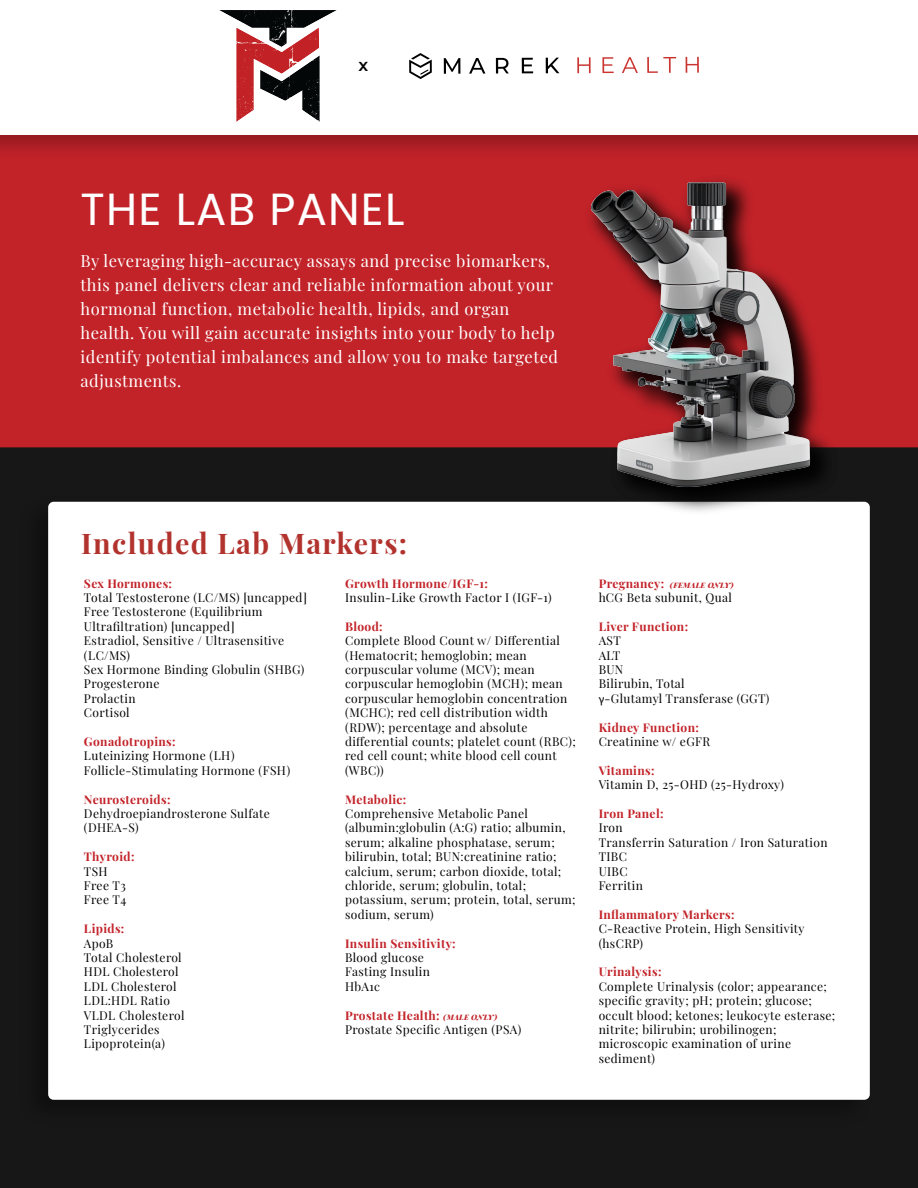
<style>
.page{position:relative;width:918px;height:1188px;background:#fff}
.page>*{position:absolute;margin:0;border:0;box-sizing:border-box;transform-origin:0 0}
.t1{font:45px "Poppins";letter-spacing:.025em;color:#fff}
.t2{font:700 28.5px "Playfair Display";letter-spacing:.05em;color:#b2332e}
.t3{font:600 17.1px "Montserrat";color:#000}
.t4{font:16.5px/24px "Playfair Display";letter-spacing:.03em;color:#fff}
.t5{font:12px/14.4px "Playfair Display";letter-spacing:.03em;color:#000}
.t6{font:700 12px "Playfair Display";letter-spacing:.03em;color:#c22329}
.t7{font:italic 900 7.5px "Playfair Display";letter-spacing:.03em;color:#c22329}
.s1{font-weight:700;color:#c22329}
.s2{font-weight:900;font-style:italic;font-size:7.5px;color:#c22329}
.s3{font-weight:700;font-style:normal;font-size:12px}
.s4{font-family:"Myriad Pro"}
</style>
<div class="page">
<div style="left:0;top:447px;width:918px;height:741px;background:#171717"></div>
<div style="left:48px;top:502px;width:822px;height:598px;background:#fff;border-radius:6px"></div>
<div style="left:0;top:168px;width:918px;height:279px;background:#c22329"></div>
<img style="left:579px;top:499px;width:264px;height:12px">
<img style="left:447px;top:171px;width:471px;height:328px">
<img style="left:0;top:135px;width:918px;height:33px">
<svg style="left:444px;top:58px;width:16px;height:16px"></svg>
<svg style="left:469px;top:58px;width:16px;height:16px"></svg>
<svg style="left:496px;top:58px;width:13px;height:16px"></svg>
<svg style="left:522px;top:58px;width:11px;height:15px"></svg>
<svg style="left:546px;top:58px;width:13px;height:15px"></svg>
<svg style="left:409px;top:53px;width:23px;height:26px"></svg>
<svg style="left:577px;top:57px;width:14px;height:16px"></svg>
<svg style="left:602px;top:57px;width:12px;height:16px"></svg>
<svg style="left:622px;top:57px;width:16px;height:16px"></svg>
<svg style="left:647px;top:57px;width:29px;height:16px"></svg>
<svg style="left:686px;top:57px;width:13px;height:16px"></svg>
<img style="left:221px;top:11px;width:114px;height:110px">
<h3 class="t3" style="left:359px;top:52px;width:11px">x</h3>
<h1 class="t1" style="left:81px;top:183px;width:326px">THE LAB PANEL</h1>
<p class="t4" style="left:81px;top:248px;width:479px">By leveraging high-accuracy assays and precise biomarkers, this panel delivers clear and reliable information about your hormonal function, metabolic health, lipids, and organ health. You will gain accurate insights into your body to help identify potential imbalances and allow you to make targeted adjustments.</p>
<h2 class="t2" style="left:81px;top:521px;width:328px">Included Lab Markers:</h2>
<p class="t6" style="left:345px;top:574px;width:144px">Growth Hormone/IGF-1:</p>
<p class="t5" style="left:345px;top:589px;width:208px">Insulin-Like Growth Factor I (IGF-1)</p>
<p class="t6" style="left:345px;top:617px;width:39px">Blood:</p>
<p class="t5" style="left:345px;top:633px;width:232px">Complete Blood Count w/ Differential (Hematocrit; hemoglobin; mean corpuscular volume (MCV); mean corpuscular hemoglobin (MCH); mean corpuscular hemoglobin concentration (MCHC); red cell distribution width (RDW); percentage and absolute differential counts; platelet count (RBC); red cell count; white blood cell count (WBC))</p>
<p class="t6" style="left:345px;top:790px;width:63px">Metabolic:</p>
<p class="t5" style="left:345px;top:805px;width:232px">Comprehensive Metabolic Panel (albumin:globulin (A:G) ratio; albumin, serum; alkaline phosphatase, serum; bilirubin, total; BUN:creatinine ratio; calcium, serum; carbon dioxide, total; chloride, serum; globulin, total; potassium, serum; protein, total, serum; sodium, serum)</p>
<p class="t6" style="left:345px;top:934px;width:112px">Insulin Sensitivity:</p>
<p class="t5" style="left:345px;top:949px;width:86px">Blood glucose<br>Fasting Insulin<br>HbA1c</p>
<p class="t5" style="left:345px;top:1007px;width:178px"><span class="s1">Prostate Health:</span> <span class="s2">(MALE ONLY)<br></span>Prostate Specific Antigen (PSA)</p>
<p class="t6" style="left:84px;top:574px;width:90px">Sex Hormones:</p>
<p class="t5" style="left:84px;top:589px;width:225px">Total Testosterone (LC/MS) [uncapped]<br>Free Testosterone (Equilibrium<br>Ultrafiltration) [uncapped]<br>Estradiol, Sensitive / Ultrasensitive (LC/MS)<br>Sex Hormone Binding Globulin (SHBG)<br>Progesterone<br>Prolactin<br>Cortisol</p>
<p class="t6" style="left:84px;top:732px;width:93px">Gonadotropins:</p>
<p class="t5" style="left:84px;top:748px;width:208px">Luteinizing Hormone (LH)<br>Follicle-Stimulating Hormone (FSH)</p>
<p class="t6" style="left:84px;top:790px;width:88px">Neurosteroids:</p>
<p class="t5" style="left:84px;top:805px;width:187px">Dehydroepiandrosterone Sulfate (DHEA-S)</p>
<p class="t6" style="left:84px;top:847px;width:52px">Thyroid:</p>
<p class="t5" style="left:84px;top:863px;width:44px">TSH<br>Free T3<br>Free T4</p>
<p class="t6" style="left:84px;top:919px;width:42px">Lipids:</p>
<p class="t5" style="left:84px;top:935px;width:102px">ApoB<br>Total Cholesterol<br>HDL Cholesterol<br>LDL Cholesterol<br>LDL:HDL Ratio<br>VLDL Cholesterol<br>Triglycerides<br>Lipoprotein(a)</p>
<p class="t7" style="left:599px;top:579px;width:136px"><span class="s3">Pregnancy:</span> (FEMALE ONLY)</p>
<p class="t5" style="left:599px;top:589px;width:135px">hCG Beta subunit, Qual</p>
<p class="t6" style="left:599px;top:617px;width:91px">Liver Function:</p>
<p class="t5" style="left:599px;top:633px;width:172px">AST<br>ALT<br>BUN<br>Bilirubin, Total<br><span class="s4">γ</span>-Glutamyl Transferase (GGT)</p>
<p class="t6" style="left:599px;top:718px;width:102px">Kidney Function:</p>
<p class="t5" style="left:599px;top:733px;width:113px">Creatinine w/ eGFR</p>
<p class="t6" style="left:599px;top:761px;width:57px">Vitamins:</p>
<p class="t5" style="left:599px;top:777px;width:187px">Vitamin D, 25-OHD (25-Hydroxy)</p>
<p class="t6" style="left:599px;top:804px;width:66px">Iron Panel:</p>
<p class="t5" style="left:599px;top:820px;width:230px">Iron<br>Transferrin Saturation / Iron Saturation<br>TIBC<br>UIBC<br>Ferritin</p>
<p class="t6" style="left:599px;top:905px;width:137px">Inflammatory Markers:</p>
<p class="t5" style="left:599px;top:921px;width:207px">C-Reactive Protein, High Sensitivity (hsCRP)</p>
<p class="t6" style="left:599px;top:962px;width:64px">Urinalysis:</p>
<p class="t5" style="left:599px;top:978px;width:238px">Complete Urinalysis (color; appearance; specific gravity; pH; protein; glucose; occult blood; ketones; leukocyte esterase; nitrite; bilirubin; urobilinogen; microscopic examination of urine sediment)</p>
</div>
